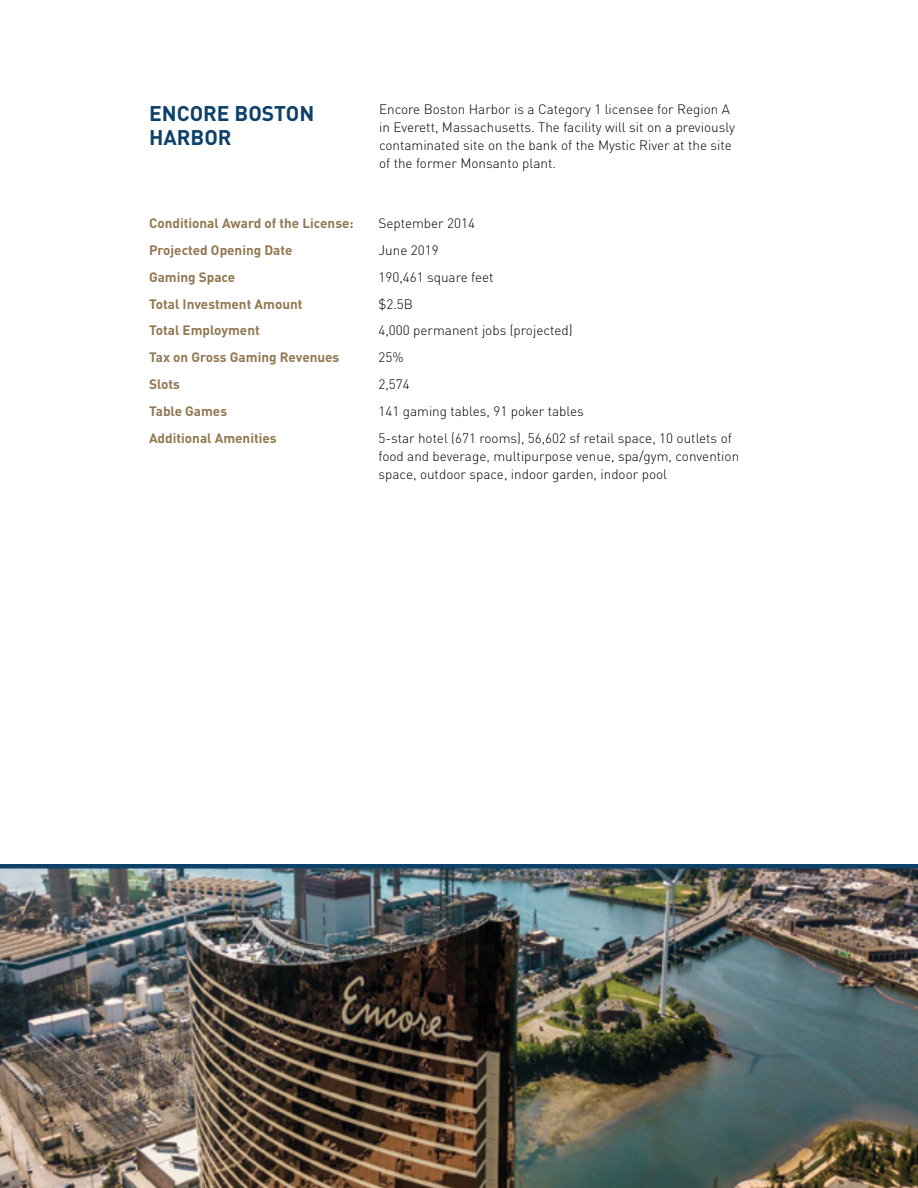
<style>
.page{position:relative;width:918px;height:1188px;background:#fff}
.page>*{position:absolute;margin:0;border:0;box-sizing:border-box;transform-origin:0 0}
.t1{font:700 21px/24px "DIN";color:#0e416a}
.t2{font:300 13.5px/18px "DIN";color:#000}
.t3{font:700 13.5px "DIN";color:#917851}
</style>
<div class="page">
<img style="left:0;top:868px;width:918px;height:320px">
<hr style="left:0;top:864px;width:918px;height:4px;background:#0e416a">
<h1 class="t1" style="left:149px;top:101px;width:167px">ENCORE BOSTON<br>HARBOR</h1>
<p class="t2" style="left:379px;top:100px;width:357px">Encore Boston Harbor is a Category 1 licensee for Region A in Everett, Massachusetts. The facility will sit on a previously contaminated site on the bank of the Mystic River at the site of the former Monsanto plant.</p>
<p class="t3" style="left:149px;top:214px;width:206px">Conditional Award of the License:</p>
<p class="t2" style="left:379px;top:214px;width:98px">September 2014</p>
<p class="t3" style="left:149px;top:241px;width:145px">Projected Opening Date</p>
<p class="t2" style="left:379px;top:241px;width:62px">June 2019</p>
<p class="t3" style="left:149px;top:268px;width:88px">Gaming Space</p>
<p class="t2" style="left:379px;top:268px;width:117px">190,461 square feet</p>
<p class="t3" style="left:149px;top:295px;width:155px">Total Investment Amount</p>
<p class="t2" style="left:379px;top:295px;width:36px">$2.5B</p>
<p class="t3" style="left:149px;top:322px;width:112px">Total Employment</p>
<p class="t2" style="left:379px;top:321px;width:196px">4,000 permanent jobs (projected)</p>
<p class="t3" style="left:149px;top:349px;width:192px">Tax on Gross Gaming Revenues</p>
<p class="t2" style="left:379px;top:348px;width:27px">25%</p>
<p class="t3" style="left:149px;top:376px;width:32px">Slots</p>
<p class="t2" style="left:379px;top:375px;width:33px">2,574</p>
<p class="t3" style="left:149px;top:402px;width:80px">Table Games</p>
<p class="t2" style="left:379px;top:402px;width:207px">141 gaming tables, 91 poker tables</p>
<p class="t3" style="left:149px;top:429px;width:129px">Additional Amenities</p>
<p class="t2" style="left:379px;top:429px;width:362px">5-star hotel (671 rooms), 56,602 sf retail space, 10 outlets of food and beverage, multipurpose venue, spa/gym, convention space, outdoor space, indoor garden, indoor pool</p>
</div>
